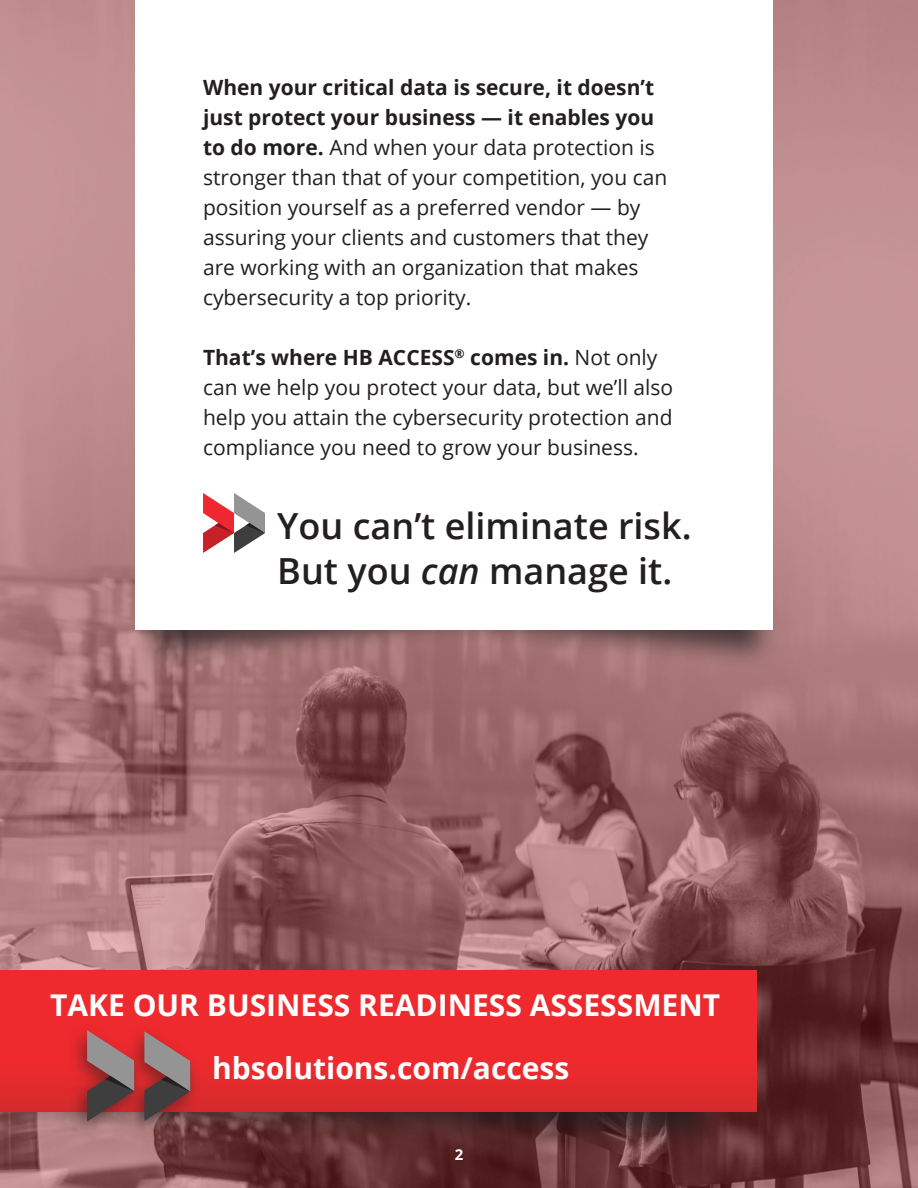
<style>
.page{position:relative;width:918px;height:1188px;background:#fff}
.page>*{position:absolute;margin:0;border:0;box-sizing:border-box;transform-origin:0 0}
.t1{font:600 36px/45px "Open Sans";color:#231f20}
.t2{font:700 30px "Open Sans";color:#fff}
.t3{font:21px/30px "Open Sans";color:#231f20}
.t4{font:700 15px "Open Sans";color:#fff}
.s1{font-weight:700}
.s2{font-style:italic}
</style>
<div class="page">
<img style="left:0;top:0;width:918px;height:1188px">
<div style="left:133px;top:109px;width:647px;height:561px;background:#231f20;opacity:.75"></div>
<div style="left:135px;top:0;width:638px;height:629px;background:#fff"></div>
<svg style="left:203px;top:493px;width:62px;height:60px"></svg>
<div style="left:0;top:969px;width:724px;height:184px;background:#231f20;opacity:.75"></div>
<div style="left:0;top:971px;width:756px;height:140px;background:linear-gradient(to bottom,#f42a2e,#e02a2d)"></div>
<div style="left:125px;top:1024px;width:76px;height:116px;background:#231f20;opacity:.55"></div>
<svg style="left:146px;top:1031px;width:44px;height:90px;background:#8d5455"></svg>
<div style="left:68px;top:1023px;width:78px;height:117px;background:#231f20;opacity:.55"></div>
<svg style="left:87px;top:1030px;width:47px;height:91px;background:#905657"></svg>
<p class="t3" style="left:203px;top:72px;width:466px"><span class="s1">When your critical data is secure, it doesn’t just protect your business — it enables you to do more.</span> And when your data protection is stronger than that of your competition, you can position yourself as a preferred vendor — by assuring your clients and customers that they are working with an organization that makes cybersecurity a top priority.</p>
<p class="t3" style="left:203px;top:342px;width:472px"><span class="s1">That’s where HB ACCESS</span><sup>®</sup> <span class="s1">comes in.</span> Not only can we help you protect your data, but we’ll also help you attain the cybersecurity protection and compliance you need to grow your business.</p>
<h1 class="t1" style="left:277px;top:502px;width:416px">You can’t eliminate risk.<br>But you <span class="s2">can</span> manage it.</h1>
<h2 class="t2" style="left:50px;top:984px;width:267px">take our business</h2>
<h2 class="t2" style="left:358px;top:984px;width:131px">readiness</h2>
<h2 class="t2" style="left:530px;top:984px;width:19px">assess</h2>
<h2 class="t2" style="left:633px;top:984px;width:84px">ment</h2>
<h2 class="t2" style="left:212px;top:1047px;width:359px">hbsolutions.com/access</h2>
<p class="t4" style="left:455px;top:1144px;width:10px">2</p>
</div>
